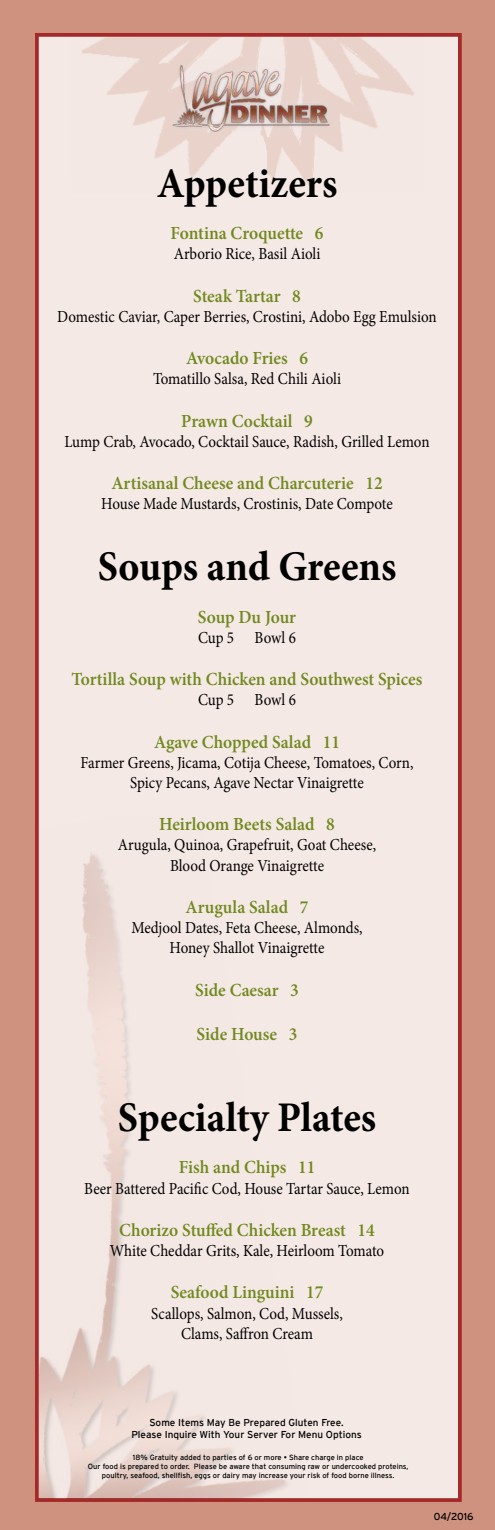
<style>
.page{position:relative;width:495px;height:1530px;background:#cf927e}
.page>*{position:absolute;margin:0;border:0;box-sizing:border-box;transform-origin:0 0}
.t1{font:700 42.25px "Minion Pro";color:#000;scale:.95 1}
.t2{font:600 18.5px "Minion Pro";color:#70891e;scale:.95 1}
.t3{font:16.75px/20.1px "Minion Pro";color:#000;text-align:center;scale:.89 1}
.t4{font:10px/12px "Interstate";color:#000;text-align:center}
.t5{font:7.5px/9px "Interstate";color:#000;text-align:center}
</style>
<div class="page">
<div style="left:35px;top:33px;width:427px;height:1469px;background:#f5e9e5;border:4px solid #981014"></div>
<img style="left:70px;top:36px;width:355px;height:151px">
<img style="left:39px;top:816px;width:271px;height:682px">
<div style="left:161px;top:52px;width:173px;height:80px;background:#e2e5ec;opacity:.75"></div>
<img style="left:165px;top:47px;width:169px;height:85px">
<h1 class="t1" style="left:157px;top:153px;width:192px">Appetizers</h1>
<p class="t2" style="left:171px;top:220px;width:162px">Fontina Croquette 6</p>
<p class="t3" style="left:174px;top:244px;width:166px">Arborio Rice, Basil Aioli</p>
<p class="t2" style="left:193px;top:283px;width:115px">Steak Tartar 8</p>
<p class="t3" style="left:57px;top:306px;width:428px">Domestic Caviar, Caper Berries, Crostini, Adobo Egg Emulsion</p>
<p class="t2" style="left:186px;top:345px;width:130px">Avocado Fries 6</p>
<p class="t3" style="left:153px;top:369px;width:213px">Tomatillo Salsa, Red Chili Aioli</p>
<p class="t2" style="left:181px;top:408px;width:140px">Prawn Cocktail 9</p>
<p class="t3" style="left:64px;top:431px;width:412px">Lump Crab, Avocado, Cocktail Sauce, Radish, Grilled Lemon</p>
<p class="t2" style="left:111px;top:470px;width:287px">Artisanal Cheese and Charcuterie 12</p>
<p class="t3" style="left:101px;top:494px;width:329px">House Made Mustards, Crostinis, Date Compote</p>
<h1 class="t1" style="left:98px;top:537px;width:316px">Soups and Greens</h1>
<p class="t2" style="left:198px;top:604px;width:105px">Soup Du Jour</p>
<p class="t3" style="left:198px;top:627px;width:111px">Cup 5 Bowl 6</p>
<p class="t2" style="left:72px;top:666px;width:371px">Tortilla Soup with Chicken and Southwest Spices</p>
<p class="t3" style="left:198px;top:690px;width:111px">Cup 5 Bowl 6</p>
<p class="t2" style="left:154px;top:729px;width:197px">Agave Chopped Salad 11</p>
<p class="t3" style="left:81px;top:752px;width:375px">Farmer Greens, Jicama, Cotija Cheese, Tomatoes, Corn,<br>Spicy Pecans, Agave Nectar Vinaigrette</p>
<p class="t2" style="left:159px;top:812px;width:187px">Heirloom Beets Salad 8</p>
<p class="t3" style="left:118px;top:835px;width:292px">Arugula, Quinoa, Grapefruit, Goat Cheese,<br>Blood Orange Vinaigrette</p>
<p class="t2" style="left:186px;top:894px;width:131px">Arugula Salad 7</p>
<p class="t3" style="left:131px;top:918px;width:261px">Medjool Dates, Feta Cheese, Almonds,<br>Honey Shallot Vinaigrette</p>
<p class="t2" style="left:195px;top:977px;width:111px">Side Caesar 3</p>
<p class="t2" style="left:197px;top:1021px;width:108px">Side House 3</p>
<h1 class="t1" style="left:118px;top:1088px;width:273px">Specialty Plates</h1>
<p class="t2" style="left:179px;top:1155px;width:145px">Fish and Chips 11</p>
<p class="t3" style="left:84px;top:1178px;width:367px">Beer Battered Pacific Cod, House Tartar Sauce, Lemon</p>
<p class="t2" style="left:119px;top:1217px;width:270px">Chorizo Stuffed Chicken Breast 14</p>
<p class="t3" style="left:110px;top:1241px;width:310px">White Cheddar Grits, Kale, Heirloom Tomato</p>
<p class="t2" style="left:171px;top:1280px;width:162px">Seafood Linguini 17</p>
<p class="t3" style="left:151px;top:1303px;width:217px">Scallops, Salmon, Cod, Mussels,<br>Clams, Saffron Cream</p>
<p class="t4" style="left:131px;top:1417px;width:232px">Some Items May Be Prepared Gluten Free.<br>Please Inquire With Your Server For Menu Options</p>
<p class="t5" style="left:88px;top:1453px;width:322px">18% Gratuity added to parties of 6 or more • Share charge in place<br>Our food is prepared to order. Please be aware that consuming raw or undercooked proteins, poultry, seafood, shellfish, eggs or dairy may increase your risk of food borne illness.</p>
<p class="t4" style="left:434px;top:1511px;width:41px">04/2016</p>
</div>
